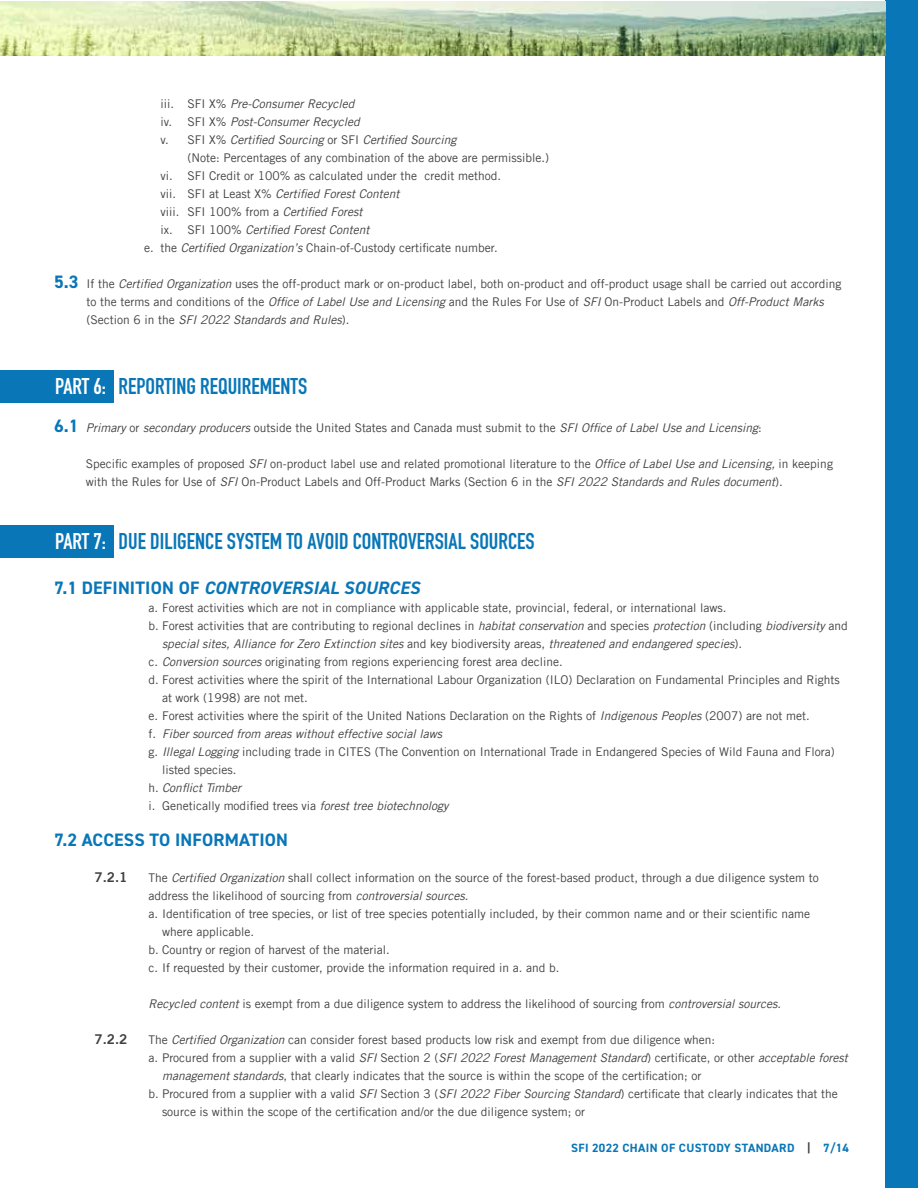
<style>
.page{position:relative;width:918px;height:1188px;background:#fff}
.page>*{position:absolute;margin:0;border:0;box-sizing:border-box;transform-origin:0 0}
.t1{font:700 22.5px "DIN Condensed";color:#0876b7}
.t2{font:italic 700 18px "DIN2014";letter-spacing:.01em;color:#0876b7}
.t3{font:700 18px "DIN2014";letter-spacing:.01em;color:#0876b7}
.t4{font:13.5px "Trade Gothic LT Pro Bd 2";color:#414042}
.t5{font:12px/18px "Trade Gothic LT Pro";color:#414042}
.t6{font:italic 12px "Trade Gothic LT Pro";color:#414042}
.t7{font:700 12px "DIN2014";letter-spacing:.03em;color:#0876b7}
.s1{font-style:normal}
.s2{font-style:italic}
.s3{font-family:"DIN2014";font-weight:700;font-size:18px;color:#0876b7}
.s4{color:#fff}
.s5{font-family:"DIN2014";font-weight:700;font-style:normal;font-size:18px;color:#0876b7}
.s6{color:#414042}
</style>
<div class="page">
<div style="left:886px;top:0;width:32px;height:1188px;background:#0876b7"></div>
<img style="left:0;top:1px;width:886px;height:54px">
<div style="left:0;top:370px;width:113px;height:33px;background:#0876b7"></div>
<div style="left:0;top:525px;width:113px;height:33px;background:#0876b7"></div>
<p class="t6" style="left:160px;top:96px;width:195px"><span class="s1">iii. SFI X%</span> Pre-Consumer Recycled</p>
<p class="t6" style="left:160px;top:114px;width:201px"><span class="s1">iv. SFI X%</span> Post-Consumer Recycled</p>
<p class="t6" style="left:160px;top:132px;width:297px"><span class="s1">v. SFI X%</span> Certified Sourcing <span class="s1">or SFI</span> Certified Sourcing</p>
<p class="t5" style="left:188px;top:149px;width:363px">(Note: Percentages of any combination of the above are permissible.)</p>
<p class="t5" style="left:160px;top:167px;width:342px">vi. SFI Credit or 100% as calculated under the credit method.</p>
<p class="t6" style="left:160px;top:186px;width:240px"><span class="s1">vii. SFI at Least X%</span> Certified Forest Content</p>
<p class="t5" style="left:160px;top:203px;width:203px">viii. SFI 100% from a <span class="s2">Certified Forest</span></p>
<p class="t6" style="left:160px;top:222px;width:210px"><span class="s1">ix. SFI 100%</span> Certified Forest Content</p>
<p class="t5" style="left:144px;top:239px;width:355px">e. the <span class="s2">Certified Organization’s</span> Chain-of-Custody certificate number.</p>
<p class="t5" style="left:87px;top:275px;width:756px;text-indent:-33px"><span class="s3">5.3</span> If the <span class="s2">Certified Organization</span> uses the off-product mark or on-product label, both on-product and off-product usage shall be carried out according to the terms and conditions of the <span class="s2">Office of Label Use and Licensing</span> and the Rules For Use of <span class="s2">SFI</span> On-Product Labels and <span class="s2">Off-Product Marks </span>(Section 6 in the <span class="s2">SFI 2022 Standards and Rules</span>).</p>
<h1 class="t1" style="left:55px;top:371px;width:254px"><span class="s4">PART 6:</span> REPORTING REQUIREMENTS</h1>
<p class="t6" style="left:54px;top:420px;width:709px"><span class="s5">6.1</span> Primary <span class="s1">or</span> secondary producers <span class="s1">outside the United States and Canada must submit to the</span> SFI Office of Label Use and Licensing<span class="s1">:</span></p>
<p class="t5" style="left:86px;top:455px;width:749px">Specific examples of proposed <span class="s2">SFI</span> on-product label use and related promotional literature to the <span class="s2">Office of Label Use and Licensing,</span> in keeping with the Rules for Use of <span class="s2">SFI</span> On-Product Labels and Off-Product Marks (Section 6 in the <span class="s2">SFI 2022 Standards and Rules document</span>).</p>
<h1 class="t1" style="left:55px;top:526px;width:481px"><span class="s4">PART 7:</span> DUE DILIGENCE SYSTEM TO AVOID CONTROVERSIAL SOURCES</h1>
<h2 class="t2" style="left:54px;top:576px;width:367px"><span class="s1">7.1 DEFINITION OF</span> CONTROVERSIAL SOURCES</h2>
<p class="t5" style="left:148px;top:599px;width:580px">a. Forest activities which are not in compliance with applicable state, provincial, federal, or international laws.</p>
<p class="t5" style="left:148px;top:617px;width:701px">b. Forest activities that are contributing to regional declines in <span class="s2">habitat conservation</span> and species <span class="s2">protection</span> (including <span class="s2">biodiversity</span> and</p>
<p class="t6" style="left:162px;top:636px;width:582px">special sites, Alliance for Zero Extinction sites <span class="s1">and key biodiversity areas,</span> threatened and endangered species<span class="s1">).</span></p>
<p class="t5" style="left:148px;top:653px;width:416px">c. <span class="s2">Conversion sources</span> originating from regions experiencing forest area decline.</p>
<p class="t5" style="left:148px;top:671px;width:693px">d. Forest activities where the spirit of the International Labour Organization (ILO) Declaration on Fundamental Principles and Rights</p>
<p class="t5" style="left:162px;top:689px;width:147px">at work (1998) are not met.</p>
<p class="t5" style="left:148px;top:707px;width:663px">e. Forest activities where the spirit of the United Nations Declaration on the Rights of <span class="s2">Indigenous Peoples</span> (2007) are not met.</p>
<p class="t6" style="left:148px;top:726px;width:295px"><span class="s1">f.</span> Fiber sourced from areas without effective social laws</p>
<p class="t5" style="left:148px;top:743px;width:688px">g. <span class="s2">Illegal Logging</span> including trade in CITES (The Convention on International Trade in Endangered Species of Wild Fauna and Flora)</p>
<p class="t5" style="left:162px;top:761px;width:76px">listed species.</p>
<p class="t6" style="left:148px;top:780px;width:94px"><span class="s1">h.</span> Conflict Timber</p>
<p class="t5" style="left:148px;top:797px;width:302px">i. Genetically modified trees via <span class="s2">forest tree biotechnology</span></p>
<h2 class="t3" style="left:54px;top:828px;width:236px">7.2 ACCESS TO INFORMATION</h2>
<p class="t4" style="left:94px;top:869px;width:34px">7.2.1</p>
<p class="t5" style="left:149px;top:869px;width:672px">The <span class="s2">Certified Organization</span> shall collect information on the source of the forest-based product, through a due diligence system to</p>
<p class="t5" style="left:149px;top:887px;width:321px">address the likelihood of sourcing from <span class="s2">controversial sources</span>.</p>
<p class="t5" style="left:149px;top:905px;width:663px">a. Identification of tree species, or list of tree species potentially included, by their common name and or their scientific name</p>
<p class="t5" style="left:162px;top:923px;width:94px">where applicable.</p>
<p class="t5" style="left:149px;top:941px;width:243px">b. Country or region of harvest of the material.</p>
<p class="t5" style="left:149px;top:959px;width:413px">c. If requested by their customer, provide the information required in a. and b.</p>
<p class="t5" style="left:149px;top:995px;width:634px"><span class="s2">Recycled content</span> is exempt from a due diligence system to address the likelihood of sourcing from <span class="s2">controversial sources</span>.</p>
<p class="t4" style="left:94px;top:1031px;width:34px">7.2.2</p>
<p class="t5" style="left:149px;top:1031px;width:568px">The <span class="s2">Certified Organization</span> can consider forest based products low risk and exempt from due diligence when:</p>
<p class="t5" style="left:149px;top:1049px;width:701px">a. Procured from a supplier with a valid <span class="s2">SFI</span> Section 2 (<span class="s2">SFI 2022 Forest Management Standard</span>) certificate, or other <span class="s2">acceptable forest</span></p>
<p class="t5" style="left:162px;top:1067px;width:541px"><span class="s2">management standards</span>, that clearly indicates that the source is within the scope of the certification; or</p>
<p class="t5" style="left:149px;top:1085px;width:691px">b. Procured from a supplier with a valid <span class="s2">SFI</span> Section 3 (<span class="s2">SFI 2022 Fiber Sourcing Standard</span>) certificate that clearly indicates that the</p>
<p class="t5" style="left:162px;top:1103px;width:425px">source is within the scope of the certification and/or the due diligence system; or</p>
<p class="t7" style="left:571px;top:1140px;width:279px">SFI 2022 CHAIN OF CUSTODY STANDARD <span class="s6">|</span> 7/14</p>
</div>
